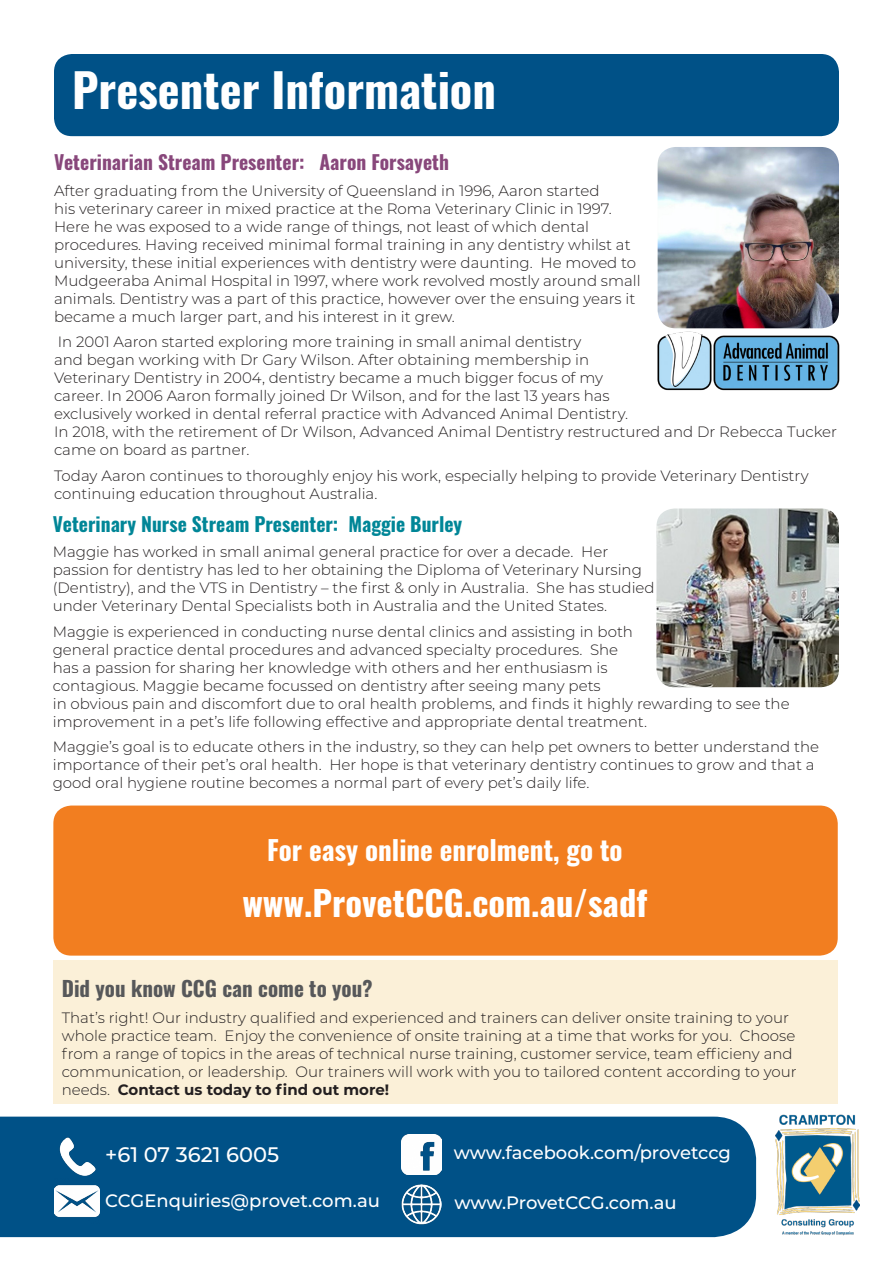
<style>
.page{position:relative;width:893px;height:1263px;background:#fff}
.page>*{position:absolute;margin:0;border:0;box-sizing:border-box;transform-origin:0 0}
.t1{font:700 46.5px "Oswald";color:#fff}
.t2{font:700 34.5px "Oswald";color:#fff}
.t3{font:700 27px "Oswald";color:#fff}
.t4{font:700 21px "Oswald";color:#57585a}
.t5{font:500 21px "Montserrat";color:#fff}
.t6{font:700 19.5px "Oswald";color:#008697}
.t7{font:700 19.5px "Oswald";color:#88477b}
.t8{font:500 18px "Montserrat";letter-spacing:-.01em;color:#fff}
.t9{font:300 15px/18px "Montserrat";color:#231f20}
.s1{font-weight:700}
</style>
<div class="page">
<img style="left:776px;top:1114px;width:83px;height:121px">
<div style="left:0;top:1116px;width:756px;height:121px;background:#005187"></div>
<img style="left:59px;top:1138px;width:38px;height:38px">
<img style="left:401px;top:1134px;width:40px;height:40px">
<img style="left:55px;top:1179px;width:45px;height:45px">
<img style="left:401px;top:1184px;width:40px;height:41px">
<div style="left:54px;top:54px;width:785px;height:82px;background:#005187;border-radius:18px"></div>
<img style="left:658px;top:147px;width:181px;height:180px">
<img style="left:656px;top:508px;width:183px;height:179px">
<div style="left:53px;top:960px;width:785px;height:144px;background:#fbf0d8"></div>
<div style="left:53px;top:805px;width:785px;height:151px;background:#f27e20;border-radius:18px"></div>
<img style="left:657px;top:327px;width:183px;height:64px">
<p class="t1" style="left:72px;top:66px;width:425px">Presenter Information</p>
<p class="t7" style="left:54px;top:152px;width:396px">Veterinarian Stream Presenter: Aaron Forsayeth</p>
<p class="t9" style="left:54px;top:181px;width:588px">After graduating from the University of Queensland in 1996, Aaron started<br>his veterinary career in mixed practice at the Roma Veterinary Clinic in 1997.<br>Here he was exposed to a wide range of things, not least of which dental procedures. Having received minimal formal training in any dentistry whilst at university, these initial experiences with dentistry were daunting. He moved to Mudgeeraba Animal Hospital in 1997, where work revolved mostly around small animals. Dentistry was a part of this practice, however over the ensuing years it became a much larger part, and his interest in it grew.</p>
<p class="t9" style="left:54px;top:332px;width:785px">In 2001 Aaron started exploring more training in small animal dentistry<br>and began working with Dr Gary Wilson. After obtaining membership in<br>Veterinary Dentistry in 2004, dentistry became a much bigger focus of my<br>career. In 2006 Aaron formally joined Dr Wilson, and for the last 13 years has<br>exclusively worked in dental referral practice with Advanced Animal Dentistry.<br>In 2018, with the retirement of Dr Wilson, Advanced Animal Dentistry restructured and Dr Rebecca Tucker came on board as partner.</p>
<p class="t9" style="left:54px;top:466px;width:756px">Today Aaron continues to thoroughly enjoy his work, especially helping to provide Veterinary Dentistry continuing education throughout Australia.</p>
<p class="t6" style="left:53px;top:514px;width:411px">Veterinary Nurse Stream Presenter: Maggie Burley</p>
<p class="t9" style="left:53px;top:542px;width:603px">Maggie has worked in small animal general practice for over a decade. Her passion for dentistry has led to her obtaining the Diploma of Veterinary Nursing (Dentistry), and the VTS in Dentistry – the first &amp; only in Australia. She has studied under Veterinary Dental Specialists both in Australia and the United States.</p>
<p class="t9" style="left:53px;top:622px;width:738px">Maggie is experienced in conducting nurse dental clinics and assisting in both<br>general practice dental procedures and advanced specialty procedures. She<br>has a passion for sharing her knowledge with others and her enthusiasm is<br>contagious. Maggie became focussed on dentistry after seeing many pets<br>in obvious pain and discomfort due to oral health problems, and finds it highly rewarding to see the improvement in a pet’s life following effective and appropriate dental treatment.</p>
<p class="t9" style="left:53px;top:737px;width:768px">Maggie’s goal is to educate others in the industry, so they can help pet owners to better understand the importance of their pet’s oral health. Her hope is that veterinary dentistry continues to grow and that a good oral hygiene routine becomes a normal part of every pet’s daily life.</p>
<p class="t3" style="left:267px;top:836px;width:357px">For easy online enrolment, go to</p>
<p class="t2" style="left:242px;top:885px;width:407px">www.ProvetCCG.com.au/sadf</p>
<p class="t4" style="left:62px;top:977px;width:312px">Did you know CCG can come to you?</p>
<p class="t9" style="left:62px;top:1008px;width:736px">That’s right! Our industry qualified and experienced and trainers can deliver onsite training to your whole practice team. Enjoy the convenience of onsite training at a time that works for you. Choose from a range of topics in the areas of technical nurse training, customer service, team efficieny and communication, or leadership. Our trainers will work with you to tailored content according to your needs. <span class="s1">Contact us today to find out more!</span></p>
<p class="t5" style="left:105px;top:1140px;width:176px">+61 07 3621 6005</p>
<p class="t8" style="left:105px;top:1188px;width:276px">CCGEnquiries@provet.com.au</p>
<p class="t8" style="left:454px;top:1140px;width:279px">www.facebook.com/provetccg</p>
<p class="t8" style="left:454px;top:1190px;width:224px">www.ProvetCCG.com.au</p>
</div>
